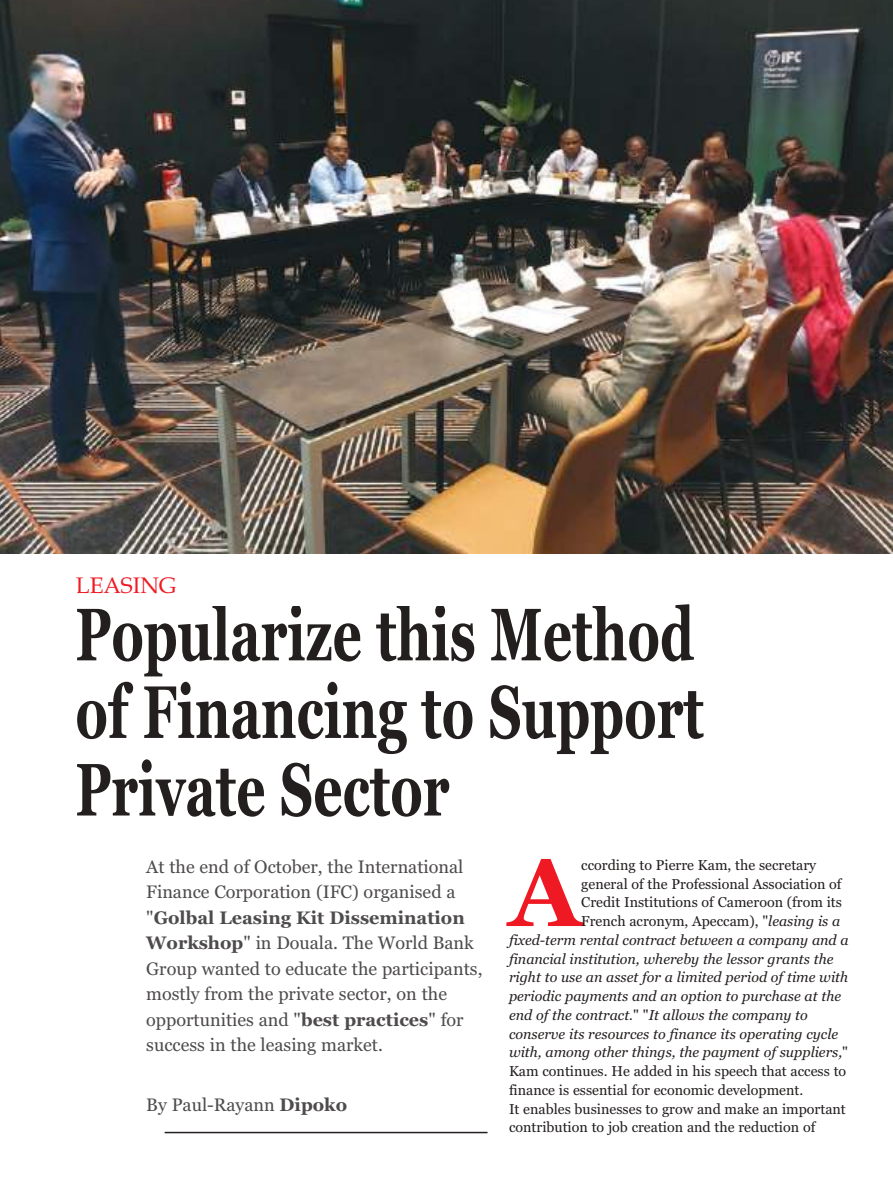
<style>
.page{position:relative;width:893px;height:1191px;background:#fff}
.page>*{position:absolute;margin:0;border:0;box-sizing:border-box;transform-origin:0 0}
.t1{font:700 95.4px "Georgia";color:#ef1923}
.t2{font:700 74.25px/77.6px "Georgia";color:#241f1f;scale:.69 1}
.t3{font:22.5px "Book Antiqua";color:#ef1923}
.t4{font:18px/25.5px "Georgia";color:#4e4b4c}
.t5{font:14.25px "Georgia";color:#241f1f}
.t6{font:italic 14.25px "Georgia";color:#241f1f}
.s1{font-weight:700}
.s2{font-style:italic}
.s3{font-style:normal}
</style>
<div class="page">
<img style="left:0;top:0;width:893px;height:554px">
<hr style="left:165px;top:1131px;width:323px;height:2px;background:#241f1f">
<h3 class="t3" style="left:76px;top:571px;width:102px">LEASING</h3>
<h2 class="t2" style="left:75px;top:596px;width:912px">Popularize this Method of Financing to Support<br>Private Sector</h2>
<p class="t4" style="left:146px;top:853px;width:338px">At the end of october, the International Finance Corporation (IFC) organised a "<span class="s1">Golbal Leasing Kit Dissemination Workshop</span>" in Douala. The World Bank Group wanted to educate the participants, mostly from the private sector, on the opportunities and "<span class="s1">best practices</span>" for success in the leasing market.</p>
<p class="t4" style="left:146px;top:1092px;width:202px">By Paul-Rayann <span class="s1">Dipoko</span></p>
<h1 class="t1" style="left:509px;top:837px;width:74px">A</h1>
<p class="t5" style="left:581px;top:856px;width:237px">ccording to Pierre Kam, the secretary</p>
<p class="t5" style="left:581px;top:875px;width:262px">general of the Professional Association of</p>
<p class="t5" style="left:581px;top:894px;width:262px">Credit Institutions of Cameroon (from its</p>
<p class="t5" style="left:581px;top:912px;width:261px">French acronym, Apeccam), "<span class="s2">leasing is a</span></p>
<p class="t6" style="left:509px;top:931px;width:341px">fixed-term rental contract between a company and a</p>
<p class="t6" style="left:509px;top:950px;width:326px">financial institution, whereby the lessor grants the</p>
<p class="t6" style="left:509px;top:969px;width:341px">right to use an asset for a limited period of time with</p>
<p class="t6" style="left:509px;top:987px;width:334px">periodic payments and an option to purchase at the</p>
<p class="t6" style="left:509px;top:1006px;width:300px">end of the contract.<span class="s3">" "</span>It allows the company to</p>
<p class="t6" style="left:509px;top:1025px;width:331px">conserve its resources to finance its operating cycle</p>
<p class="t6" style="left:509px;top:1044px;width:341px">with, among other things, the payment of suppliers,<span class="s3">"</span></p>
<p class="t5" style="left:509px;top:1062px;width:339px">Kam continues. He added in his speech that access to</p>
<p class="t5" style="left:509px;top:1081px;width:296px">finance is essential for economic development.</p>
<p class="t5" style="left:509px;top:1100px;width:338px">It enables businesses to grow and make an important</p>
<p class="t5" style="left:509px;top:1119px;width:308px">contribution to job creation and the reduction of</p>
</div>
